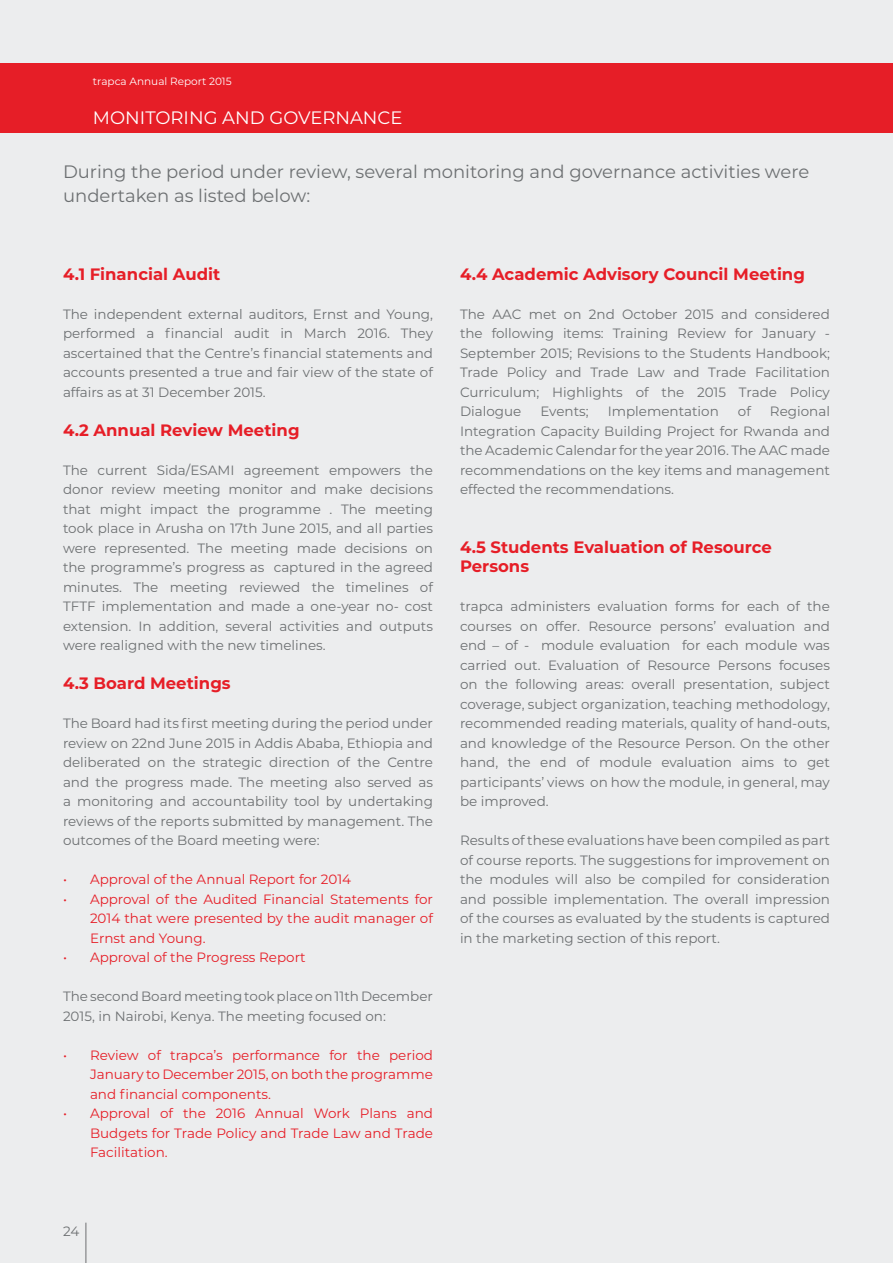
<style>
.page{position:relative;width:893px;height:1263px;background:#e6e7e9}
.page>*{position:absolute;margin:0;border:0;box-sizing:border-box;transform-origin:0 0}
.t1{font:18px/24px "Montserrat";color:#6d7072}
.t2{font:18px "Montserrat";color:#fff}
.t3{font:700 16.5px/19.5px "Montserrat";color:#e61e27}
.t4{font:13.5px/19.5px "Montserrat";color:#6d7072;text-align:justify}
.t5{font:13.5px/19.5px "Montserrat";color:#e61e27;text-align:justify}
.t6{font:10.5px "Montserrat";color:#fff}
</style>
<div class="page">
<div style="left:0;top:64px;width:893px;height:69px;background:#e61e27"></div>
<hr style="left:86px;top:1223px;width:1px;height:40px;background:#6e6f72">
<p class="t6" style="left:93px;top:74px;width:140px">trapca Annual Report 2015</p>
<h1 class="t2" style="left:93px;top:106px;width:311px">MONITORING AND GOVERNANCE</h1>
<h1 class="t1" style="left:63px;top:159px;width:748px">During the period under review, several monitoring and governance activities were undertaken as listed below:</h1>
<p class="t3" style="left:63px;top:263px;width:159px">4.1 Financial Audit</p>
<p class="t4" style="left:63px;top:304px;width:371px">The independent external auditors, Ernst and Young, performed a financial audit in March 2016. They ascertained that the Centre’s financial statements and accounts presented a true and fair view of the state of affairs as at 31 December 2015.</p>
<p class="t3" style="left:63px;top:419px;width:238px">4.2 Annual Review Meeting</p>
<p class="t4" style="left:63px;top:460px;width:372px">The current Sida/ESAMI agreement empowers the donor review meeting monitor and make decisions that might impact the programme . The meeting took place in Arusha on 17th June 2015, and all parties were represented. The meeting made decisions on the programme’s progress as captured in the agreed minutes. The meeting reviewed the timelines of TFTF implementation and made a one-year no- cost extension. In addition, several activities and outputs were realigned with the new timelines.</p>
<p class="t3" style="left:63px;top:673px;width:169px">4.3 Board Meetings</p>
<p class="t4" style="left:63px;top:713px;width:371px">The Board had its first meeting during the period under review on 22nd June 2015 in Addis Ababa, Ethiopia and deliberated on the strategic direction of the Centre and the progress made. The meeting also served as a monitoring and accountability tool by undertaking reviews of the reports submitted by management. The outcomes of the Board meeting were:</p>
<p class="t5" style="left:63px;top:869px;width:290px">• Approval of the Annual Report for 2014</p>
<p class="t5" style="left:90px;top:889px;width:344px;text-indent:-27px">• Approval of the Audited Financial Statements for 2014 that were presented by the audit manager of Ernst and Young.</p>
<p class="t5" style="left:63px;top:947px;width:244px">• Approval of the Progress Report</p>
<p class="t4" style="left:63px;top:986px;width:371px">The second Board meeting took place on 11th December<br>2015, in Nairobi, Kenya. The meeting focused on:</p>
<p class="t5" style="left:90px;top:1045px;width:344px;text-indent:-27px">• Review of trapca’s performance for the period January to December 2015, on both the programme and financial components.</p>
<p class="t5" style="left:90px;top:1103px;width:344px;text-indent:-27px">• Approval of the 2016 Annual Work Plans and Budgets for Trade Policy and Trade Law and Trade Facilitation.</p>
<p class="t3" style="left:460px;top:263px;width:346px">4.4 Academic Advisory Council Meeting</p>
<p class="t4" style="left:460px;top:304px;width:371px">The AAC met on 2nd October 2015 and considered the following items: Training Review for January - September 2015; Revisions to the Students Handbook; Trade Policy and Trade Law and Trade Facilitation Curriculum; Highlights of the 2015 Trade Policy Dialogue</p>
<p class="t4" style="left:540px;top:401px;width:50px">Events;</p>
<p class="t4" style="left:608px;top:401px;width:113px">Implementation</p>
<p class="t4" style="left:738px;top:401px;width:15px">of</p>
<p class="t4" style="left:460px;top:401px;width:371px;text-indent:310px">Regional Integration Capacity Building Project for Rwanda and the Academic Calendar for the year 2016. The AAC made recommendations on the key items and management effected the recommendations.</p>
<p class="t3" style="left:460px;top:536px;width:313px">4.5 Students Evaluation of Resource<br>Persons</p>
<p class="t4" style="left:460px;top:596px;width:371px">trapca administers evaluation forms for each of the courses on offer. Resource persons’ evaluation and end – of - module evaluation for each module was carried out. Evaluation of Resource Persons focuses on the following areas: overall presentation, subject coverage, subject organization, teaching methodology, recommended reading materials, quality of hand-outs, and knowledge of the Resource Person. On the other hand, the end of module evaluation aims to get participants’ views on how the module, in general, may be improved.</p>
<p class="t4" style="left:460px;top:830px;width:371px">Results of these evaluations have been compiled as part of course reports. The suggestions for improvement on the modules will also be compiled for consideration and possible implementation. The overall impression of the courses as evaluated by the students is captured in the marketing section of this report.</p>
<p class="t4" style="left:63px;top:1221px;width:18px">24</p>
</div>
